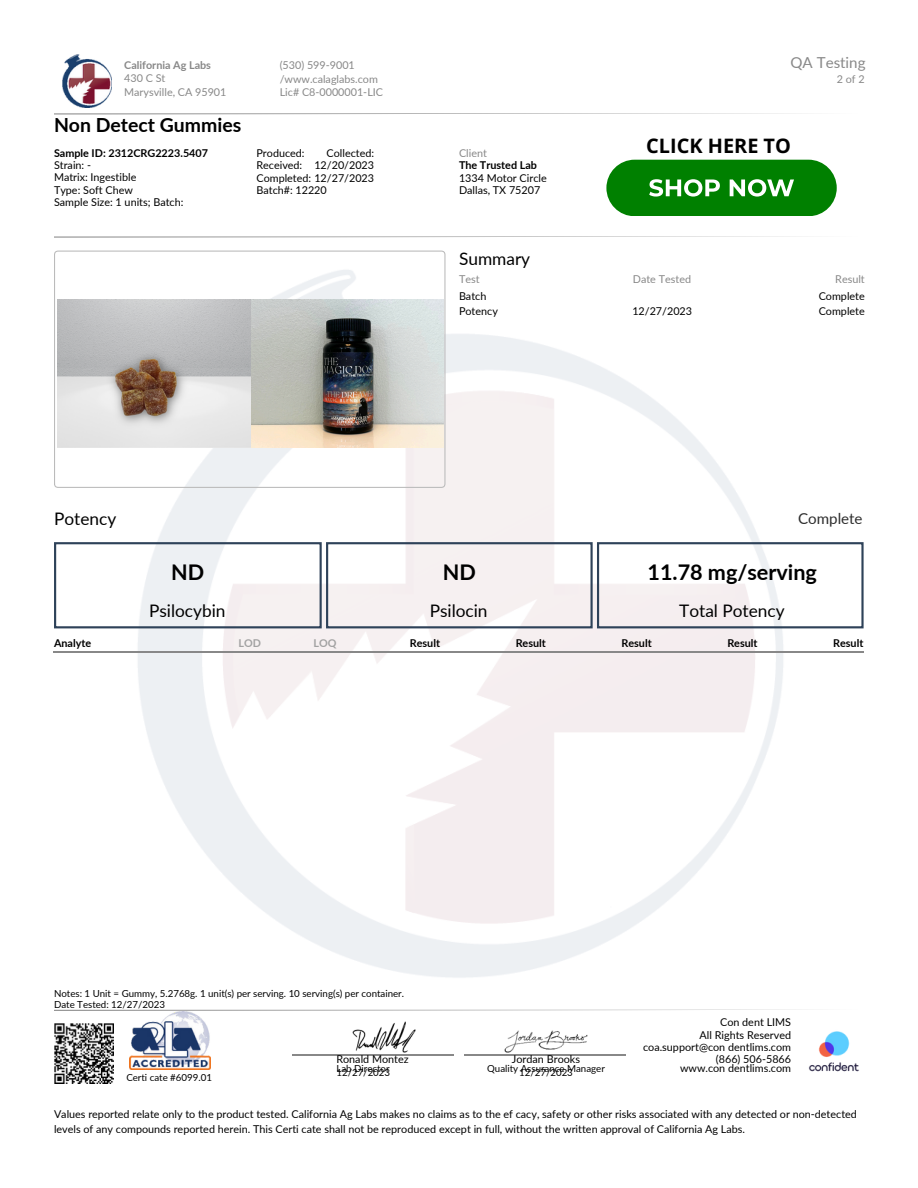
<style>
.page{position:relative;width:918px;height:1188px;background:#fff}
.page>*{position:absolute;margin:0;border:0;box-sizing:border-box;transform-origin:0 0}
.t1{font:700 21.6px "Lato";color:#000}
.t2{font:700 19.95px "Open Sans";color:#000}
.t3{font:700 19.5px "Lato";color:#000}
.t4{font:17.25px "Lato";color:#000}
.t5{font:15.15px "Lato";color:#888}
.t6{font:15.15px "Lato";color:#2d2d2d}
.t7{font:10.8px/12.3px "Lato";color:#000}
.t8{font:10.8px/13.5px "Lato";color:#888}
.t9{font:700 10.8px "Lato";color:#000}
.t10{font:700 10.8px "Lato";color:#a2a2a2}
.t11{font:9.75px/10.2px "Lato";color:#000}
.s1{font-weight:700}
.s2{color:#888}
</style>
<div class="page">
<svg style="left:54px;top:113px;width:742px;height:1px"></svg>
<img style="left:63px;top:54px;width:48px;height:54px">
<svg style="left:54px;top:237px;width:381px;height:1px"></svg>
<div style="left:54px;top:251px;width:391px;height:237px;border:1px solid #bbb;border-radius:4px"></div>
<svg style="left:54px;top:1010px;width:590px;height:1px"></svg>
<div style="left:54px;top:542px;width:268px;height:86px;border:2px solid #2e4259"></div>
<div style="left:326px;top:542px;width:267px;height:86px;border:2px solid #2e4259"></div>
<div style="left:597px;top:542px;width:267px;height:86px;border:2px solid #2e4259"></div>
<hr style="left:758px;top:651px;width:106px;height:1px;background:#888">
<hr style="left:652px;top:651px;width:106px;height:1px;background:#888">
<hr style="left:546px;top:651px;width:106px;height:1px;background:#888">
<hr style="left:441px;top:651px;width:105px;height:1px;background:#888">
<hr style="left:336px;top:651px;width:105px;height:1px;background:#888">
<hr style="left:260px;top:651px;width:76px;height:1px;background:#888">
<hr style="left:185px;top:651px;width:75px;height:1px;background:#888">
<hr style="left:54px;top:651px;width:131px;height:1px;background:#888">
<img style="left:54px;top:1024px;width:60px;height:59px">
<img style="left:130px;top:1012px;width:81px;height:57px">
<img style="left:808px;top:1031px;width:51px;height:41px">
<img style="left:352px;top:1022px;width:63px;height:30px">
<hr style="left:292px;top:1054px;width:162px;height:1px;background:#888">
<img style="left:499px;top:1030px;width:94px;height:26px">
<hr style="left:464px;top:1054px;width:162px;height:1px;background:#888">
<img style="left:57px;top:299px;width:387px;height:149px">
<div style="left:606px;top:160px;width:231px;height:56px;background:#008000;border-radius:28px"></div>
<svg style="left:649px;top:179px;width:145px;height:18px"></svg>
<h1 class="t8" style="left:124px;top:58px;width:104px"><span class="s1">California Ag Labs<br></span>430 C St<br>Marysville, CA 95901</h1>
<h3 class="t3" style="left:54px;top:113px;width:189px">Non Detect Gummies</h3>
<h4 class="t7" style="left:54px;top:146px;width:156px"><span class="s1">Sample ID: 2312CRG2223.5407<br></span>Strain: -<br>Matrix: Ingestible<br>Type: Soft Chew<br>Sample Size: 1 units; Batch:</h4>
<p class="t8" style="left:280px;top:58px;width:105px">(530) 599-9001 /www.calaglabs.com<br>Lic# C8-0000001-LIC</p>
<p class="t7" style="left:256px;top:146px;width:119px;text-align:justify;text-indent:70px">Collected:<br>Received: 12/20/2023<br>Completed: 12/27/2023<br>Batch#: 12220</p>
<p class="t7" style="left:256px;top:146px;width:50px">Produced:</p>
<p class="t5" style="left:791px;top:53px;width:77px">QA Testing</p>
<p class="t8" style="left:837px;top:72px;width:29px">2of2</p>
<p class="t8" style="left:459px;top:146px;width:29px">Client</p>
<p class="t2" style="left:646px;top:132px;width:146px">CLICK HERE TO</p>
<p class="t9" style="left:459px;top:158px;width:80px">The Trusted Lab</p>
<p class="t7" style="left:459px;top:171px;width:89px">1334 Motor Circle<br>Dallas, TX 75207</p>
<h6 class="t4" style="left:459px;top:248px;width:73px">Summary</h6>
<p class="t7" style="left:459px;top:271px;width:29px;line-height:16.8px"><span class="s2">Test<br></span>Batch</p>
<p class="t7" style="left:459px;top:304px;width:40px">Potency</p>
<p class="t8" style="left:633px;top:272px;width:60px">Date Tested</p>
<h5 class="t7" style="left:632px;top:305px;width:61px">12/27/2023</h5>
<h3 class="t7" style="left:819px;top:271px;width:48px;line-height:16.8px;text-align:right"><span class="s2">Result<br></span>Complete</h3>
<h1 class="t7" style="left:819px;top:304px;width:48px">Complete</h1>
<h2 class="t4" style="left:54px;top:508px;width:64px">Potency</h2>
<p class="t6" style="left:798px;top:509px;width:66px">Complete</p>
<p class="t1" style="left:171px;top:559px;width:35px">ND</p>
<p class="t1" style="left:443px;top:559px;width:35px">ND</p>
<p class="t1" style="left:648px;top:559px;width:171px">11.78 mg/serving</p>
<p class="t9" style="left:54px;top:636px;width:39px">Analyte</p>
<h3 class="t4" style="left:149px;top:600px;width:78px">Psilocybin</h3>
<h6 class="t4" style="left:430px;top:600px;width:59px">Psilocin</h6>
<p class="t4" style="left:679px;top:600px;width:107px">Total Potency</p>
<p class="t10" style="left:238px;top:636px;width:24px">LOD</p>
<h3 class="t10" style="left:313px;top:636px;width:25px">LOQ</h3>
<p class="t9" style="left:410px;top:636px;width:32px">Result</p>
<p class="t9" style="left:516px;top:636px;width:32px">Result</p>
<p class="t9" style="left:622px;top:636px;width:32px">Result</p>
<h5 class="t9" style="left:727px;top:636px;width:32px">Result</h5>
<h1 class="t9" style="left:833px;top:636px;width:32px">Result</h1>
<p class="t11" style="left:54px;top:989px;width:352px">Notes: 1 Unit = Gummy, 5.2768g. 1 unit(s) per serving. 10 serving(s) per container.<br>Date Tested: 12/27/2023</p>
<h6 class="t7" style="left:643px;top:1016px;width:150px;text-align:right">Con dent LIMS<br>All Rights Reserved coa.support@con dentlims.com (866) 506-5866</h6>
<h6 class="t7" style="left:680px;top:1062px;width:113px">www.con dentlims.com</h6>
<h6 class="t7" style="left:336px;top:1053px;width:74px">Ronald Montez</h6>
<h6 class="t11" style="left:336px;top:1063px;width:55px">Lab Director</h6>
<h6 class="t11" style="left:336px;top:1068px;width:55px">12/27/2023</h6>
<p class="t7" style="left:512px;top:1053px;width:70px">Jordan Brooks</p>
<p class="t11" style="left:487px;top:1063px;width:119px">Quality Assurance Manager</p>
<p class="t11" style="left:519px;top:1068px;width:55px">12/27/2023</p>
<h3 class="t11" style="left:126px;top:1072px;width:87px">Certi cate #6099.01</h3>
<h4 class="t7" style="left:54px;top:1107px;width:804px">Values reported relate only to the product tested. California Ag Labs makes no claims as to the ef cacy, safety or other risks associated with any detected or non-detected</h4>
<p class="t7" style="left:54px;top:1123px;width:693px">levels of any compounds reported herein. This Certi cate shall not be reproduced except in full, without the written approval of California Ag Labs.</p>
</div>
